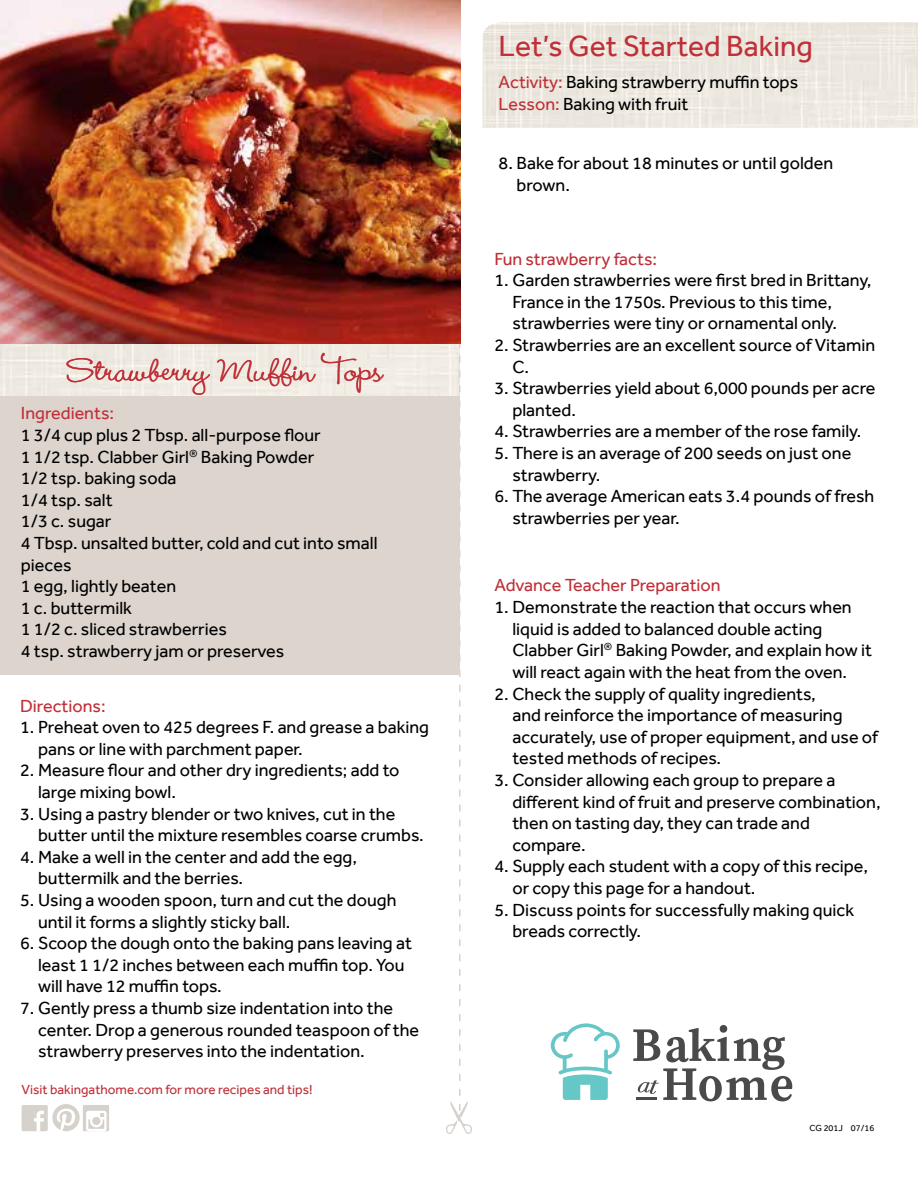
<style>
.page{position:relative;width:918px;height:1188px;background:#fff}
.page>*{position:absolute;margin:0;border:0;box-sizing:border-box;transform-origin:0 0}
.t1{font:500 42px "Wendy LP";color:#bf3038}
.t2{font:30px "Effra";color:#bf3038}
.t3{font:18px/21.6px "Effra";color:#000}
.t4{font:18px "Effra";color:#bf2f38}
.t5{font:18px "Effra";color:#bf3038}
.t6{font:13.5px "Effra";color:#bf3038}
.t7{font:9px "Effra";color:#000}
.s1{color:#bf3038}
.s2{color:#bf2f38}
</style>
<div class="page">
<img style="left:0;top:0;width:446px;height:396px">
<div style="left:482px;top:22px;width:436px;height:106px;background:#ece8df"></div>
<img style="left:446px;top:0;width:26px;height:1134px">
<div style="left:22px;top:1105px;width:26px;height:26px;background:#d6d1ca"></div>
<svg style="left:34px;top:1111px;width:10px;height:20px"></svg>
<svg style="left:52px;top:1104px;width:28px;height:27px"></svg>
<div style="left:83px;top:1105px;width:26px;height:26px;background:#d6d1ca"></div>
<svg style="left:86px;top:1111px;width:21px;height:20px"></svg>
<svg style="left:551px;top:1023px;width:69px;height:77px"></svg>
<svg style="left:633px;top:1025px;width:160px;height:77px"></svg>
<hr style="left:636px;top:1097px;width:21px;height:3px;background:#4a4a4a">
<div style="left:0;top:396px;width:459px;height:279px;background:#dcd4cd"></div>
<h1 class="t1" style="left:67px;top:346px;width:317px">Strawberry Muffin Tops</h1>
<h1 class="t1" style="left:183px;top:346px;width:13px">r</h1>
<p class="t5" style="left:21px;top:403px;width:95px">Ingredients:</p>
<p class="t3" style="left:21px;top:424px;width:358px">1 3/4 cup plus 2 Tbsp. all-purpose flour<br>1 1/2 tsp. Clabber Girl<sup>®</sup> Baking Powder<br>1/2 tsp. baking soda<br>1/4 tsp. salt<br>1/3 c. sugar<br>4 Tbsp. unsalted butter, cold and cut into small pieces<br>1 egg, lightly beaten<br>1 c. buttermilk<br>1 1/2 c. sliced strawberries<br>4 tsp. strawberry jam or preserves</p>
<p class="t4" style="left:20px;top:695px;width:87px">Directions:</p>
<p class="t3" style="left:38px;top:716px;width:393px;text-indent:-18px">1. Preheat oven to 425 degrees F. and grease a baking pans or line with parchment paper.</p>
<p class="t3" style="left:38px;top:759px;width:363px;text-indent:-18px">2. Measure flour and other dry ingredients; add to large mixing bowl.</p>
<p class="t3" style="left:38px;top:803px;width:387px;text-indent:-18px">3. Using a pastry blender or two knives, cut in the butter until the mixture resembles coarse crumbs.</p>
<p class="t3" style="left:38px;top:846px;width:320px;text-indent:-18px">4. Make a well in the center and add the egg, buttermilk and the berries.</p>
<p class="t3" style="left:38px;top:889px;width:360px;text-indent:-18px">5. Using a wooden spoon, turn and cut the dough until it forms a slightly sticky ball.</p>
<p class="t3" style="left:38px;top:932px;width:375px;text-indent:-18px">6. Scoop the dough onto the baking pans leaving at least 1 1/2 inches between each muffin top. You will have 12 muffin tops.</p>
<p class="t3" style="left:38px;top:997px;width:383px;text-indent:-18px">7. Gently press a thumb size indentation into the center. Drop a generous rounded teaspoon of the strawberry preserves into the indentation.</p>
<p class="t6" style="left:22px;top:1082px;width:293px">Visit bakingathome.com for more recipes and tips!</p>
<h2 class="t2" style="left:499px;top:29px;width:316px">Let’s Get Started Baking</h2>
<p class="t3" style="left:499px;top:71px;width:301px"><span class="s1">Activity:</span> Baking strawberry muffin tops<br><span class="s2">Lesson:</span> Baking with fruit</p>
<p class="t3" style="left:517px;top:152px;width:318px;text-indent:-18px">8. Bake for about 18 minutes or until golden brown.</p>
<p class="t4" style="left:494px;top:248px;width:164px">Fun strawberry facts:</p>
<p class="t3" style="left:512px;top:269px;width:361px;text-indent:-18px">1. Garden strawberries were first bred in Brittany,<br>France in the 1750s. Previous to this time, strawberries were tiny or ornamental only.</p>
<p class="t3" style="left:512px;top:334px;width:364px;text-indent:-18px">2. Strawberries are an excellent source of Vitamin<br>C.</p>
<p class="t3" style="left:512px;top:377px;width:365px;text-indent:-18px">3. Strawberries yield about 6,000 pounds per acre planted.</p>
<p class="t3" style="left:494px;top:420px;width:368px">4. Strawberries are a member of the rose family.</p>
<p class="t3" style="left:512px;top:442px;width:340px;text-indent:-18px">5. There is an average of 200 seeds on just one strawberry.</p>
<p class="t3" style="left:512px;top:485px;width:363px;text-indent:-18px">6. The average American eats 3.4 pounds of fresh strawberries per year.</p>
<p class="t4" style="left:494px;top:575px;width:228px">Advance Teacher Preparation</p>
<p class="t3" style="left:512px;top:596px;width:361px;text-indent:-18px">1. Demonstrate the reaction that occurs when liquid is added to balanced double acting Clabber Girl<sup>®</sup> Baking Powder, and explain how it will react again with the heat from the oven.</p>
<p class="t3" style="left:512px;top:682px;width:367px;text-indent:-18px">2. Check the supply of quality ingredients,<br>and reinforce the importance of measuring accurately, use of proper equipment, and use of tested methods of recipes.</p>
<p class="t3" style="left:512px;top:769px;width:370px;text-indent:-18px">3. Consider allowing each group to prepare a different kind of fruit and preserve combination, then on tasting day, they can trade and compare.</p>
<p class="t3" style="left:512px;top:855px;width:357px;text-indent:-18px">4. Supply each student with a copy of this recipe, or copy this page for a handout.</p>
<p class="t3" style="left:512px;top:898px;width:343px;text-indent:-18px">5. Discuss points for successfully making quick breads correctly.</p>
<p class="t7" style="left:809px;top:1123px;width:66px">CG 201J 07/16</p>
</div>
